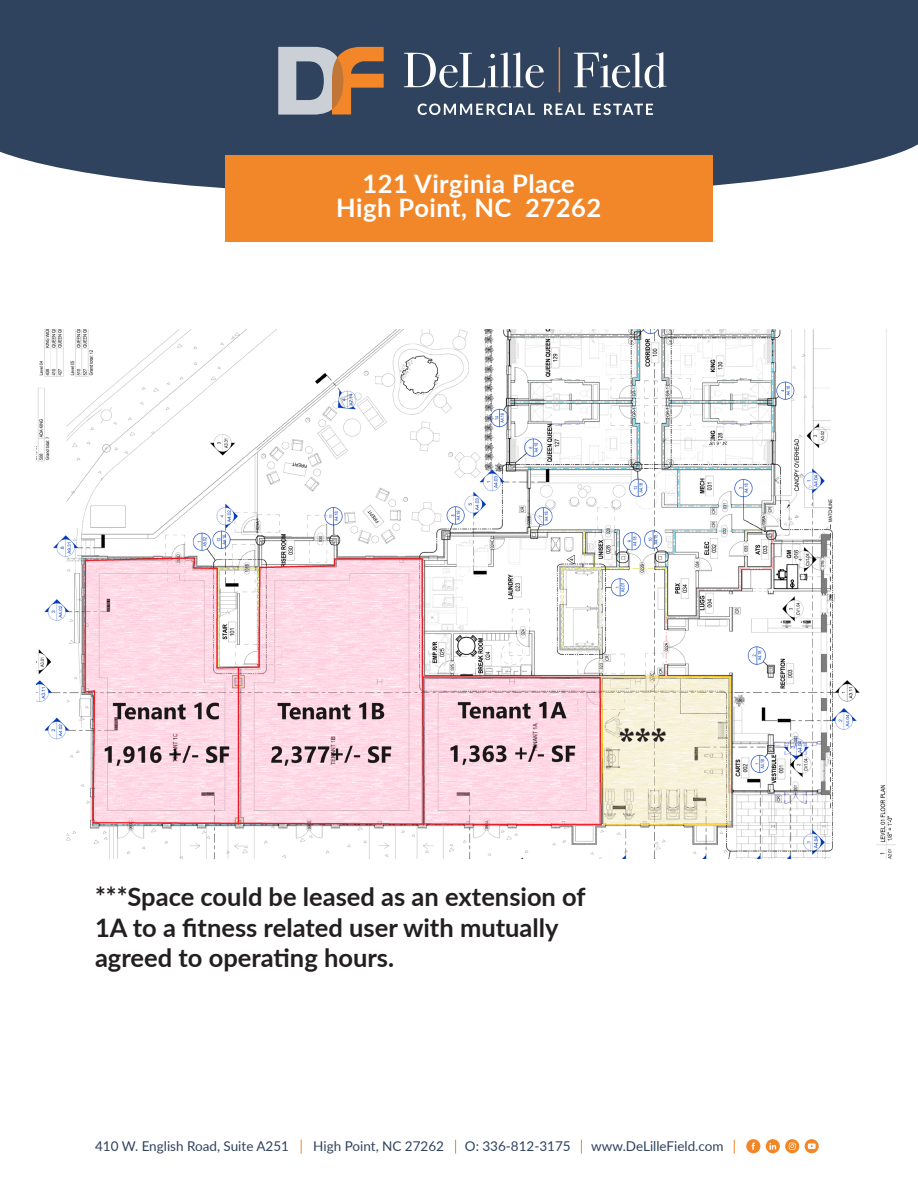
<style>
.page{position:relative;width:918px;height:1188px;background:#fff}
.page>*{position:absolute;margin:0;border:0;box-sizing:border-box;transform-origin:0 0}
.t1{font:700 28.5px "Gill Sans";color:#231f20}
.t2{font:700 25.5px/30.6px "Lato";color:#231f20}
.t3{font:700 25.5px "Lato";letter-spacing:.02em;color:#fff}
.t4{font:13.5px "Lato";color:#2f425e}
</style>
<div class="page">
<svg style="left:301px;top:1140px;width:1px;height:14px"></svg>
<svg style="left:455px;top:1140px;width:1px;height:14px"></svg>
<svg style="left:581px;top:1140px;width:1px;height:14px"></svg>
<svg style="left:734px;top:1140px;width:1px;height:14px"></svg>
<svg style="left:785px;top:1139px;width:14px;height:14px"></svg>
<svg style="left:789px;top:1143px;width:7px;height:7px"></svg>
<div style="left:746px;top:1139px;width:14px;height:14px;background:#f18729;border-radius:50%"></div>
<svg style="left:752px;top:1143px;width:3px;height:7px"></svg>
<div style="left:766px;top:1139px;width:14px;height:14px;background:#f18729;border-radius:50%"></div>
<svg style="left:769px;top:1143px;width:7px;height:7px"></svg>
<div style="left:805px;top:1139px;width:14px;height:14px;background:#f18729;border-radius:50%"></div>
<svg style="left:808px;top:1143px;width:8px;height:6px"></svg>
<svg style="left:0;top:0;width:918px;height:195px;background:#42526b"></svg>
<div style="left:230px;top:28px;width:485px;height:106px;background:#2f425e"></div>
<svg style="left:418px;top:104px;width:117px;height:11px"></svg>
<svg style="left:544px;top:104px;width:41px;height:11px"></svg>
<svg style="left:594px;top:104px;width:59px;height:11px"></svg>
<svg style="left:404px;top:52px;width:140px;height:36px"></svg>
<svg style="left:574px;top:52px;width:93px;height:36px"></svg>
<hr style="left:559px;top:47px;width:1px;height:45px;background:#f18729">
<svg style="left:278px;top:47px;width:106px;height:68px"></svg>
<div style="left:225px;top:156px;width:487px;height:86px;background:#f18729"></div>
<img style="left:37px;top:330px;width:859px;height:528px">
<p class="t3" style="left:362px;top:165px;width:214px">121 Virginia Place</p>
<p class="t3" style="left:336px;top:189px;width:267px">High Point, NC 27262</p>
<p class="t1" style="left:619px;top:716px;width:50px">***</p>
<p class="t2" style="left:95px;top:880px;width:492px">***Space could be leased as an extension of<br>1A to a fitness related user with mutually agreed to operating hours.</p>
<p class="t4" style="left:95px;top:1137px;width:196px">410 W. English Road, Suite A251</p>
<p class="t4" style="left:313px;top:1137px;width:132px">High Point, NC 27262</p>
<p class="t4" style="left:465px;top:1137px;width:107px">O: 336-812-3175</p>
<p class="t4" style="left:591px;top:1137px;width:134px">www.DeLilleField.com</p>
</div>
